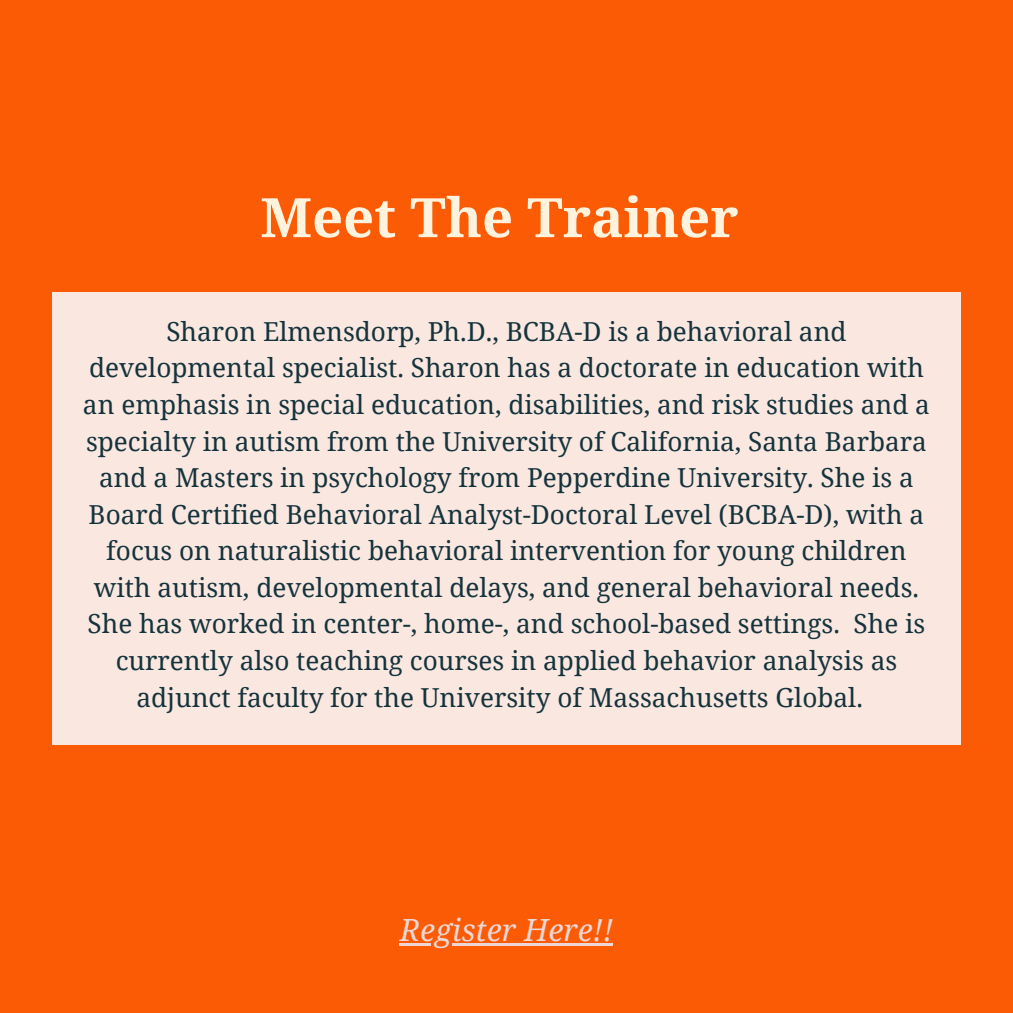
<style>
.page{position:relative;width:1013px;height:1013px;background:#fff}
.page>*{position:absolute;margin:0;border:0;box-sizing:border-box;transform-origin:0 0}
.t1{font:700 54.38px "Noto Serif";color:#fff3de}
.t2{font:italic 30.62px "Noto Serif";color:#edd7d6}
.t3{font:26.12px/36.5px "Noto Serif";color:#15333d;text-align:center}
</style>
<div class="page">
<div style="left:0;top:0;width:1012px;height:1012px;background:#fb5b05"></div>
<div style="left:52px;top:292px;width:908px;height:452px;background:#fae8e0"></div>
<hr style="left:399px;top:943px;width:214px;height:3px;background:#edd7d6">
<p class="t1" style="left:260px;top:179px;width:479px">Meet The Trainer</p>
<h1 class="t3" style="left:83px;top:312px;width:848px">Sharon Elmensdorp, Ph.D., BCBA-D is a behavioral and developmental specialist. Sharon has a doctorate in education with an emphasis in special education, disabilities, and risk studies and a specialty in autism from the University of California, Santa Barbara and a Masters in psychology from Pepperdine University. She is a Board Certified Behavioral Analyst-Doctoral Level (BCBA-D), with a focus on naturalistic behavioral intervention for young children with autism, developmental delays, and general behavioral needs.<br>She has worked in center-, home-, and school-based settings. She is currently also teaching courses in applied behavior analysis as adjunct faculty for the University of Massachusetts Global.</h1>
<h2 class="t2" style="left:399px;top:908px;width:215px">Register Here!!</h2>
</div>
